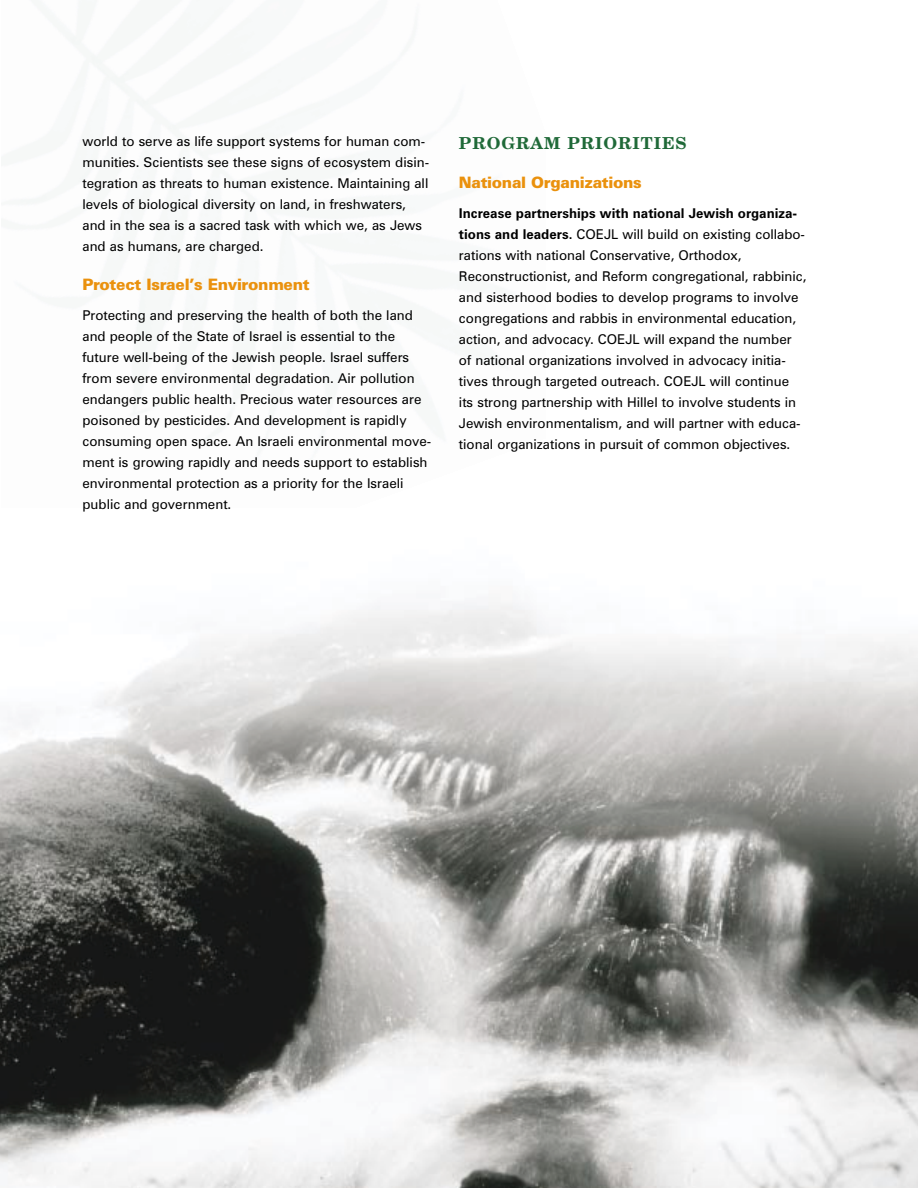
<style>
.page{position:relative;width:918px;height:1188px;background:#fff}
.page>*{position:absolute;margin:0;border:0;box-sizing:border-box;transform-origin:0 0}
.t1{font:700 16.5px "New Century Schlbk";letter-spacing:.055em;color:#1f6938}
.t2{font:900 15.75px "Zurich BT";letter-spacing:-.02em;color:#ea910d}
.t3{font:13.5px/21px "Zurich BT";color:#000}
.s1{font-weight:700}
</style>
<div class="page">
<img style="left:0;top:603px;width:918px;height:584px">
<p class="t3" style="left:82px;top:132px;width:348px">world to serve as life support systems for human com&shy;munities. Scientists see these signs of ecosystem disin&shy;tegration as threats to human existence. Maintaining all levels of biological diversity on land, in freshwaters, and in the sea is a sacred task with which we, as Jews and as humans, are charged.</p>
<p class="t2" style="left:82px;top:279px;width:229px">Protect Israel’s Environment</p>
<p class="t3" style="left:82px;top:306px;width:350px">Protecting and preserving the health of both the land and people of the State of Israel is essential to the future well-being of the Jewish people. Israel suffers from severe environmental degradation. Air pollution endangers public health. Precious water resources are poisoned by pesticides. And development is rapidly consuming open space. An Israeli environmental move&shy;ment is growing rapidly and needs support to establish environmental protection as a priority for the Israeli public and government.</p>
<p class="t1" style="left:459px;top:136px;width:229px">PROGRAM PRIORITIES</p>
<p class="t2" style="left:459px;top:176px;width:184px">National Organizations</p>
<p class="t3" style="left:459px;top:204px;width:349px"><span class="s1">Increase partnerships with national Jewish organiza&shy;tions and leaders.</span> COEJL will build on existing collabo&shy;rations with national Conservative, Orthodox, Reconstructionist, and Reform congregational, rabbinic, and sisterhood bodies to develop programs to involve congregations and rabbis in environmental education, action, and advocacy. COEJL will expand the number of national organizations involved in advocacy initia&shy;tives through targeted outreach. COEJL will continue its strong partnership with Hillel to involve students in Jewish environmentalism, and will partner with educa&shy;tional organizations in pursuit of common objectives.</p>
</div>
